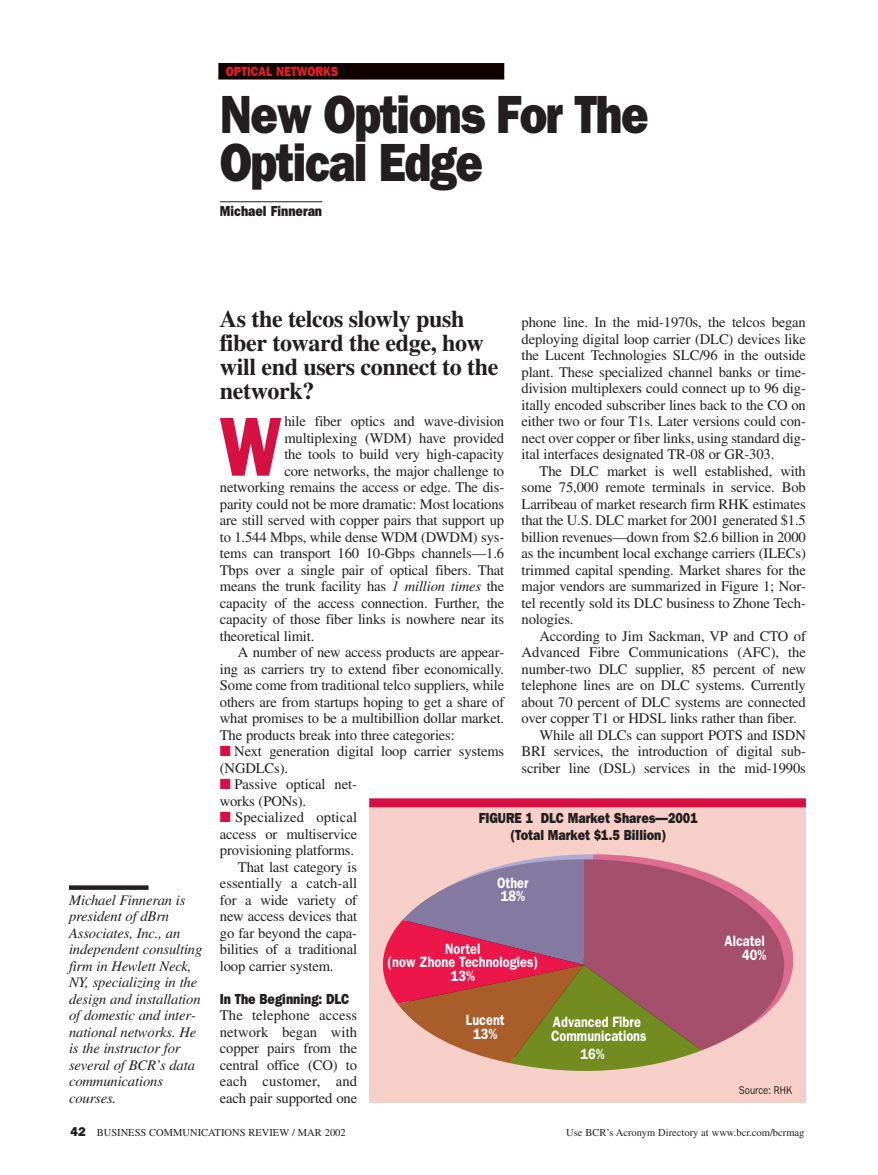
<style>
.page{position:relative;width:878px;height:1175px;background:#fff}
.page>*{position:absolute;margin:0;border:0;box-sizing:border-box;transform-origin:0 0}
.t1{font:800 84px "Franklin Gothic";color:#d71043;scale:.8 1}
.t2{font:800 54px/48px "Franklin Gothic";letter-spacing:-.03em;color:#231f20;scale:.85 1}
.t3{font:700 24px/24px "Times";letter-spacing:-.015em;color:#231f20}
.t4{font:600 15px/13.5px "Franklin Gothic";color:#fff;scale:.85 1}
.t5{font:14.7px/16.5px "Times";letter-spacing:-.01em;color:#231f20;text-align:justify}
.t6{font:italic 14.7px/16.5px "Times";letter-spacing:-.01em;color:#231f20}
.t7{font:800 14.7px/16.5px "Franklin Gothic";color:#231f20;text-align:center;scale:.85 1}
.t8{font:14.7px "Times";letter-spacing:.01em;color:#231f20}
.t9{font:800 13.5px "Franklin Gothic";color:#da2128;scale:.85 1}
.t10{font:11.25px "Franklin Gothic";color:#231f20;scale:.85 1}
.t11{font:10.5px "Times";color:#231f20}
.s1{font-style:italic}
.s2{color:#d71043}
.s3{font-family:"Franklin Gothic";font-weight:800;font-size:12.75px}
</style>
<div class="page">
<div style="left:369px;top:806px;width:437px;height:296px;background:#f7cfc9"></div>
<div style="left:69px;top:885px;width:79px;height:5px;background:#231f20"></div>
<hr style="left:220px;top:201px;width:102px;height:1px;background:#231f20">
<div style="left:218px;top:63px;width:286px;height:17px;background:#100101"></div>
<svg style="left:382px;top:854px;width:411px;height:217px"></svg>
<div style="left:369px;top:798px;width:437px;height:9px;background:#d71043"></div>
<p class="t9" style="left:226px;top:67px;width:134px">OPTICAL NETWORKS</p>
<h2 class="t2" style="left:220px;top:95px;width:506px">New Options For The<br>Optical Edge</h2>
<p class="t7" style="left:220px;top:203px;width:122px">Michael Finneran</p>
<p class="t6" style="left:69px;top:893px;width:135px">Michael Finneran is president of dBrn<br>Associates, Inc., an independent consulting firm in Hewlett Neck,<br>NY, specializing in the design and installation of domestic and inter&shy;national networks. He is the instructor for several of BCR’s data communications courses.</p>
<h3 class="t3" style="left:220px;top:309px;width:280px">As the telcos slowly push fiber toward the edge, how will end users connect to the network?</h3>
<h1 class="t1" style="left:219px;top:418px;width:79px">W</h1>
<p class="t5" style="left:284px;top:414px;width:221px">hile fiber optics and wave-division</p>
<p class="t5" style="left:521px;top:315px;width:286px">phone line. In the mid-1970s, the telcos began deploying digital loop carrier (DLC) devices like the Lucent Technologies SLC/96 in the outside plant. These specialized channel banks or time&shy;division multiplexers could connect up to 96 dig&shy;itally encoded subscriber lines back to the CO on either two or four T1s. Later versions could con&shy;nect over copper or fiber links, using standard dig&shy;ital interfaces designated TR-08 or GR-303.</p>
<p class="t5" style="left:521px;top:464px;width:286px;text-indent:18px">The DLC market is well established, with some 75,000 remote terminals in service. Bob Larribeau of market research firm RHK estimates that the U.S. DLC market for 2001 generated $1.5 billion revenues—down from $2.6 billion in 2000 as the incumbent local exchange carriers (ILECs) trimmed capital spending. Market shares for the major vendors are summarized in Figure 1; Nor&shy;tel recently sold its DLC business to Zhone Tech&shy;nologies.</p>
<p class="t5" style="left:539px;top:629px;width:268px">According to Jim Sackman, VP and CTO of</p>
<p class="t5" style="left:521px;top:645px;width:286px">Advanced Fibre Communications (AFC), the</p>
<p class="t5" style="left:521px;top:662px;width:286px">number-two DLC supplier, 85 percent of new</p>
<p class="t5" style="left:521px;top:678px;width:286px">telephone lines are on DLC systems. Currently</p>
<p class="t5" style="left:521px;top:695px;width:286px">about 70 percent of DLC systems are connected</p>
<p class="t5" style="left:521px;top:711px;width:277px">over copper T1 or HDSL links rather than fiber.</p>
<p class="t5" style="left:539px;top:728px;width:268px">While all DLCs can support POTS and ISDN</p>
<p class="t5" style="left:521px;top:744px;width:286px">BRI services, the introduction of digital sub-</p>
<p class="t5" style="left:521px;top:761px;width:286px">scriber line (DSL) services in the mid-1990s</p>
<p class="t5" style="left:284px;top:431px;width:221px">multiplexing (WDM) have provided</p>
<p class="t5" style="left:284px;top:447px;width:221px">the tools to build very high-capacity</p>
<p class="t5" style="left:284px;top:464px;width:221px">core networks, the major challenge to</p>
<p class="t5" style="left:220px;top:480px;width:286px">networking remains the access or edge. The dis-</p>
<p class="t5" style="left:220px;top:497px;width:286px">parity could not be more dramatic: Most locations</p>
<p class="t5" style="left:220px;top:513px;width:286px">are still served with copper pairs that support up</p>
<p class="t5" style="left:220px;top:530px;width:286px">to 1.544 Mbps, while dense WDM (DWDM) sys-</p>
<p class="t5" style="left:220px;top:546px;width:286px">tems can transport 160 10-Gbps channels—1.6</p>
<p class="t5" style="left:220px;top:563px;width:286px">Tbps over a single pair of optical fibers. That</p>
<p class="t5" style="left:220px;top:579px;width:286px">means the trunk facility has <span class="s1">1 million times</span> the</p>
<p class="t5" style="left:220px;top:596px;width:286px">capacity of the access connection. Further, the</p>
<p class="t5" style="left:220px;top:612px;width:286px">capacity of those fiber links is nowhere near its</p>
<p class="t5" style="left:220px;top:629px;width:96px">theoretical limit.</p>
<p class="t5" style="left:238px;top:645px;width:268px">A number of new access products are appear-</p>
<p class="t5" style="left:220px;top:662px;width:286px">ing as carriers try to extend fiber economically.</p>
<p class="t5" style="left:220px;top:678px;width:286px">Some come from traditional telco suppliers, while</p>
<p class="t5" style="left:220px;top:695px;width:286px">others are from startups hoping to get a share of</p>
<p class="t5" style="left:220px;top:711px;width:286px">what promises to be a multibillion dollar market.</p>
<p class="t5" style="left:220px;top:728px;width:236px">The products break into three categories:</p>
<p class="t5" style="left:220px;top:744px;width:286px"><span class="s2">■</span> Next generation digital loop carrier systems (NGDLCs).</p>
<p class="t5" style="left:220px;top:777px;width:139px"><span class="s2">■</span> Passive optical net&shy;works (PONs).</p>
<p class="t8" style="left:220px;top:812px;width:139px"><span class="s2">■</span> Specialized optical</p>
<p class="t5" style="left:220px;top:827px;width:139px">access or multiservice</p>
<p class="t5" style="left:220px;top:843px;width:136px">provisioning platforms.</p>
<p class="t5" style="left:238px;top:860px;width:121px">That last category is</p>
<p class="t5" style="left:220px;top:876px;width:139px">essentially a catch-all</p>
<p class="t5" style="left:220px;top:893px;width:139px">for a wide variety of</p>
<p class="t5" style="left:220px;top:909px;width:139px">new access devices that</p>
<p class="t5" style="left:220px;top:926px;width:139px">go far beyond the capa-</p>
<p class="t5" style="left:220px;top:942px;width:139px">bilities of a traditional</p>
<p class="t5" style="left:220px;top:959px;width:115px">loop carrier system.</p>
<p class="t7" style="left:220px;top:991px;width:154px">In The Beginning: DLC</p>
<p class="t5" style="left:220px;top:1008px;width:139px">The telephone access network began with copper pairs from the central office (CO) to each customer, and each pair supported one</p>
<p class="t7" style="left:478px;top:811px;width:259px">FIGURE 1 DLC Market Shares—2001 (Total Market $1.5 Billion)</p>
<p class="t4" style="left:497px;top:877px;width:38px">Other<br>18%</p>
<p class="t4" style="left:724px;top:935px;width:51px;text-align:right">Alcatel<br>40%</p>
<p class="t4" style="left:387px;top:943px;width:179px;text-align:center">Nortel<br>(now Zhone Technologies)<br>13%</p>
<p class="t4" style="left:466px;top:1014px;width:47px;text-align:center">Lucent<br>13%</p>
<p class="t4" style="left:551px;top:1016px;width:114px">Advanced Fibre<br>Communications</p>
<p class="t4" style="left:580px;top:1048px;width:30px">16%</p>
<p class="t10" style="left:739px;top:1086px;width:64px">Source: RHK</p>
<p class="t11" style="left:70px;top:1128px;width:277px"><span class="s3">42</span> BUSINESS COMMUNICATIONS REVIEW / MAR 2002</p>
<p class="t11" style="left:566px;top:1128px;width:240px">Use BCR’s Acronym Directory at www.bcr.com/bcrmag</p>
</div>
